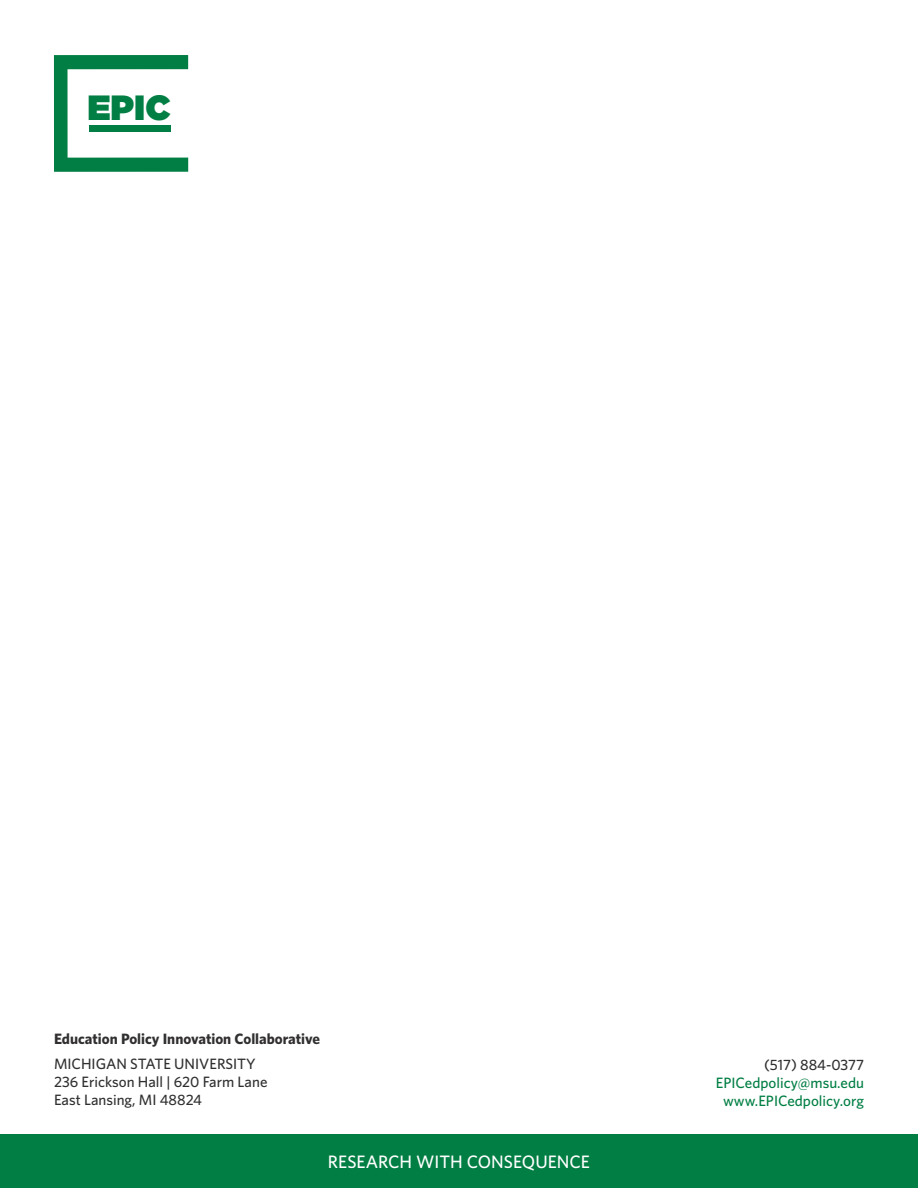
<style>
.page{position:relative;width:918px;height:1188px;background:#fff}
.page>*{position:absolute;margin:0;border:0;box-sizing:border-box;transform-origin:0 0}
.t1{font:900 35.1px "Gotham";color:#007e43}
.t2{font:500 18px "Whitney";color:#fff}
.t3{font:500 15px/18px "Whitney";color:#312f30}
.t4{font:500 15px/18px "Whitney";color:#007e43;text-align:center}
.t5{font:700 15px "Whitney";color:#312f30}
</style>
<div class="page">
<svg style="left:54px;top:55px;width:134px;height:117px"></svg>
<div style="left:0;top:1134px;width:918px;height:54px;background:#007e43"></div>
<h1 class="t1" style="left:87px;top:83px;width:85px">EPIC</h1>
<p class="t5" style="left:54px;top:1029px;width:268px">Education Policy Innovation Collaborative</p>
<p class="t3" style="left:54px;top:1055px;width:215px">MICHIGAN STATE UNIVERSITY<br>236 Erickson Hall | 620 Farm Lane<br>East Lansing, MI 48824</p>
<p class="t3" style="left:764px;top:1055px;width:101px">(517) 884-0377</p>
<p class="t4" style="left:716px;top:1073px;width:150px">EPICedpolicy@msu.edu www.EPICedpolicy.org</p>
<p class="t2" style="left:328px;top:1149px;width:264px">RESEARCH WITH CONSEQUENCE</p>
</div>
